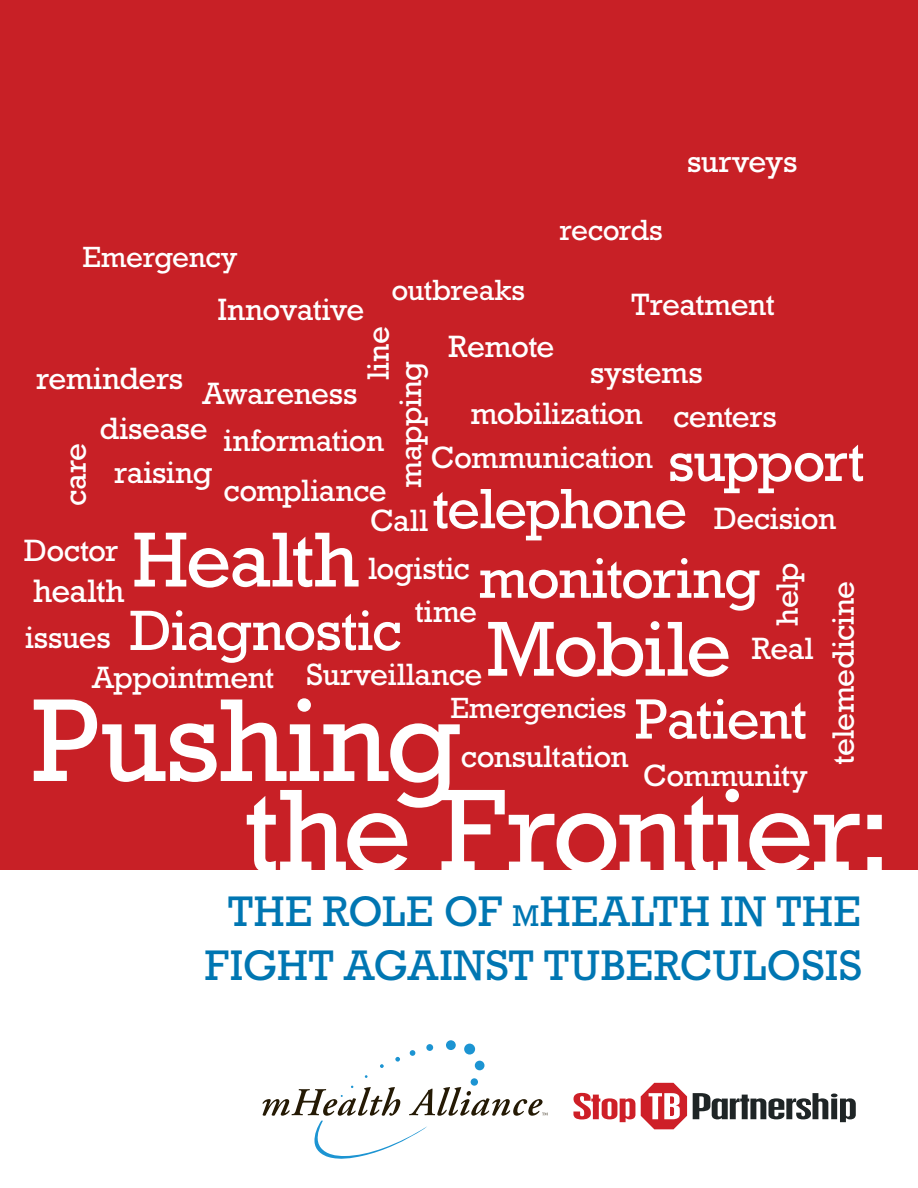
<style>
.page{position:relative;width:918px;height:1188px;background:#fff}
.page>*{position:absolute;margin:0;border:0;box-sizing:border-box;transform-origin:0 0}
.Body_copy{font:120px "Rockwell";letter-spacing:-.015em;color:#fff}
.Body_copy-2{font:79.2px "Rockwell";letter-spacing:-.03em;color:#fff}
.Body_copy-3{font:57.75px "Rockwell";letter-spacing:-.025em;color:#fff}
.Body_copy-4{font:43.5px "Rockwell";letter-spacing:.01em;color:#0076b2}
.Body_copy-5{font:33px "Rockwell";letter-spacing:-.02em;color:#fff}
.Body_copy-6{font:31.35px "Rockwell";letter-spacing:-.015em;color:#fff}
.Body_copy-7{font:29.7px "Rockwell";letter-spacing:-.015em;color:#fff}
.s1{font-size:30.45px}
</style>
<div class="page">
<svg style="left:693px;top:1093px;width:163px;height:29px"></svg>
<svg style="left:573px;top:1093px;width:62px;height:29px"></svg>
<svg style="left:641px;top:1083px;width:46px;height:46px"></svg>
<div style="left:0;top:0;width:918px;height:869px;background:#c82026"></div>
<svg style="left:395px;top:1057px;width:5px;height:5px"></svg>
<svg style="left:380px;top:1064px;width:4px;height:4px"></svg>
<svg style="left:410px;top:1050px;width:5px;height:6px"></svg>
<div style="left:426px;top:1044px;width:7px;height:7px;background:#1c94d2;border-radius:50%"></div>
<div style="left:446px;top:1040px;width:10px;height:10px;background:#1c94d2;border-radius:50%"></div>
<div style="left:464px;top:1044px;width:11px;height:11px;background:#1c94d2;border-radius:50%"></div>
<div style="left:475px;top:1061px;width:9px;height:9px;background:#1c94d2;border-radius:50%"></div>
<div style="left:471px;top:1078px;width:7px;height:8px;background:#1c94d2;border-radius:50%"></div>
<svg style="left:262px;top:1086px;width:286px;height:73px"></svg>
<p class="Body_copy-7" style="left:82px;top:240px;width:157px">Emergency</p>
<p class="Body_copy-7" style="left:560px;top:213px;width:105px">records</p>
<p class="Body_copy-6" style="left:687px;top:143px;width:112px">surveys</p>
<p class="Body_copy-7" style="left:392px;top:273px;width:135px">outbreaks</p>
<p class="Body_copy-6" style="left:218px;top:291px;width:148px">Innovative</p>
<p class="Body_copy-6" style="left:632px;top:286px;width:145px">Treatment</p>
<p class="Body_copy-6" style="left:360px;top:380px;width:55px;rotate:-90deg">line</p>
<p class="Body_copy-6" style="left:448px;top:328px;width:108px">Remote</p>
<p class="Body_copy-6" style="left:392px;top:488px;width:128px;rotate:-90deg">mapping</p>
<p class="Body_copy-6" style="left:590px;top:354px;width:114px">systems</p>
<p class="Body_copy-6" style="left:673px;top:399px;width:105px">centers</p>
<p class="Body_copy-6" style="left:36px;top:361px;width:149px">reminders</p>
<p class="Body_copy-6" style="left:203px;top:375px;width:156px">Awareness</p>
<p class="Body_copy-6" style="left:224px;top:422px;width:162px">information</p>
<p class="Body_copy-6" style="left:470px;top:396px;width:174px">mobilization</p>
<p class="Body_copy-6" style="left:100px;top:410px;width:110px">disease</p>
<p class="Body_copy-6" style="left:57px;top:506px;width:64px;rotate:-90deg">care</p>
<p class="Body_copy-3" style="left:668px;top:428px;width:198px">support</p>
<p class="Body_copy-6" style="left:431px;top:439px;width:223px">Communication</p>
<p class="Body_copy-6" style="left:114px;top:454px;width:100px">raising</p>
<p class="Body_copy-6" style="left:224px;top:472px;width:165px">compliance</p>
<p class="Body_copy-3" style="left:432px;top:475px;width:257px">telephone</p>
<p class="Body_copy-6" style="left:714px;top:500px;width:123px">Decision</p>
<p class="Body_copy-6" style="left:370px;top:502px;width:60px">Call</p>
<p class="Body_copy-2" style="left:132px;top:514px;width:228px">Health</p>
<p class="Body_copy-6" style="left:24px;top:532px;width:96px">Doctor</p>
<p class="Body_copy-6" style="left:368px;top:550px;width:103px">logistic</p>
<p class="Body_copy-3" style="left:478px;top:545px;width:283px">monitoring</p>
<p class="Body_copy-6" style="left:769px;top:626px;width:64px;rotate:-90deg">help</p>
<p class="Body_copy-5" style="left:33px;top:572px;width:93px">health</p>
<p class="Body_copy-6" style="left:825px;top:765px;width:186px;rotate:-90deg">telemedicine</p>
<p class="Body_copy-6" style="left:415px;top:593px;width:64px">time</p>
<p class="Body_copy-3" style="left:130px;top:597px;width:274px">Diagnostic</p>
<p class="Body_copy-2" style="left:486px;top:603px;width:247px">Mobile</p>
<p class="Body_copy-6" style="left:25px;top:619px;width:87px">issues</p>
<p class="Body_copy-6" style="left:752px;top:630px;width:63px">Real</p>
<p class="Body_copy-6" style="left:306px;top:656px;width:178px">Surveillance</p>
<p class="Body_copy-6" style="left:92px;top:659px;width:184px">Appointment</p>
<p class="Body_copy-7" style="left:450px;top:691px;width:178px">Emergencies</p>
<p class="Body_copy" style="left:31px;top:671px;width:431px">Pushing</p>
<p class="Body_copy-3" style="left:635px;top:686px;width:174px">Patient</p>
<p class="Body_copy-6" style="left:461px;top:738px;width:169px">consultation</p>
<p class="Body_copy-6" style="left:643px;top:757px;width:166px">Community</p>
<p class="Body_copy" style="left:243px;top:761px;width:650px">the Frontier:</p>
<p class="Body_copy-4" style="left:228px;top:886px;width:634px">THE ROLE OF <span class="s1">m</span>HEALTH IN THE</p>
<p class="Body_copy-4" style="left:205px;top:940px;width:659px">FIGHT AGAINST TUBERCULOSIS</p>
</div>
